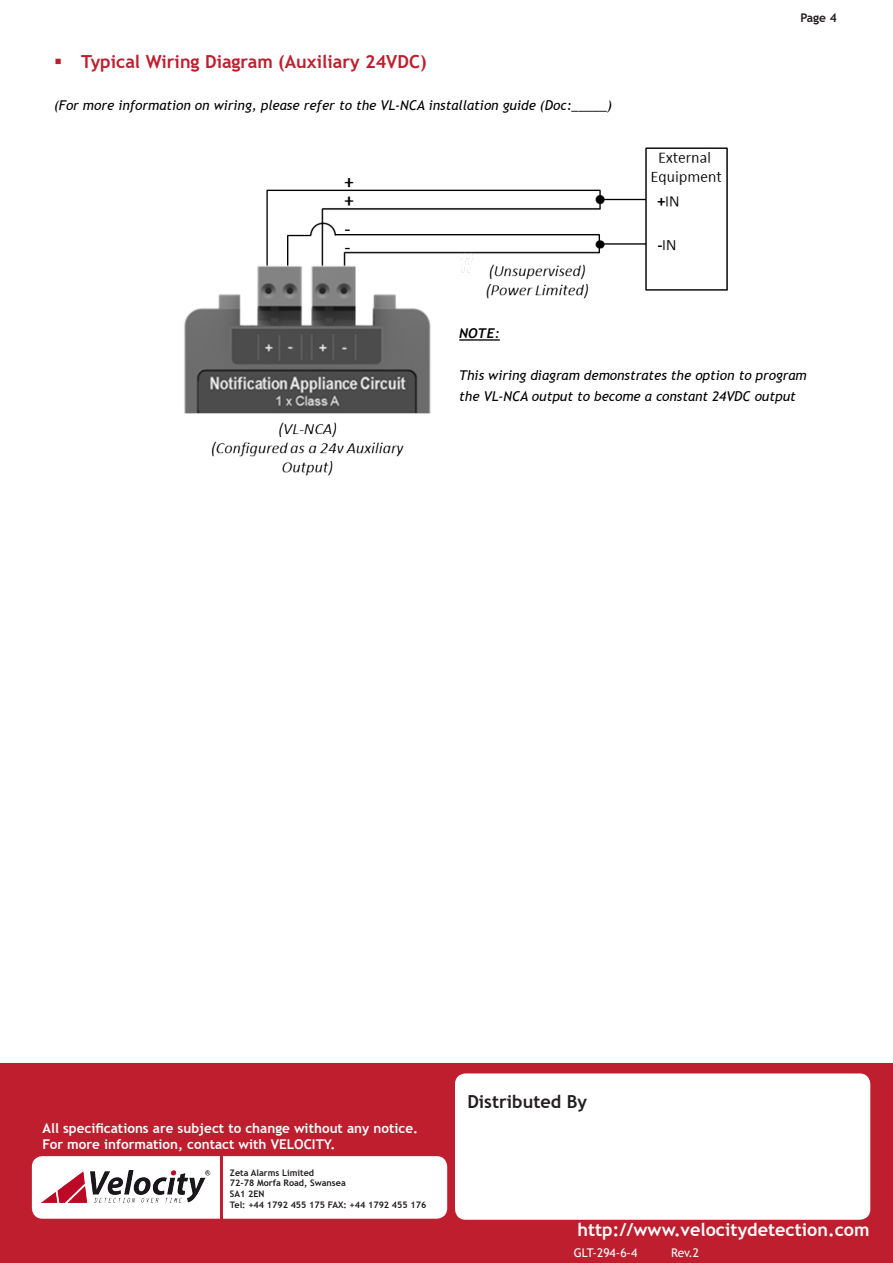
<style>
.page{position:relative;width:893px;height:1263px;background:#fff}
.page>*{position:absolute;margin:0;border:0;box-sizing:border-box;transform-origin:0 0}
.t1{font:700 18px "Trebuchet MS";color:#bf1e2e}
.t2{font:700 18px "Trebuchet MS";color:#fdfdfd}
.t3{font:700 18px "Trebuchet MS";color:#231f20}
.t4{font:italic 13.5px/21px "Trebuchet MS";color:#000}
.t5{font:700 13.5px/16.2px "Trebuchet MS";color:#fdfdfd}
.t6{font:italic 700 13.5px "Trebuchet";color:#000}
.t7{font:12px "Trebuchet MS";color:#fff}
.t8{font:12px "Trebuchet MS";color:#fdfdfd}
.t9{font:700 12px "Trebuchet MS";color:#231f20}
.t10{font:700 9px/10.8px "Trebuchet MS";color:#231f20}
</style>
<div class="page">
<div style="left:0;top:1063px;width:893px;height:200px;background:#bf1e2e"></div>
<div style="left:455px;top:1073px;width:415px;height:147px;background:#fff;border-radius:11px"></div>
<div style="left:32px;top:1156px;width:415px;height:63px;background:#fff;border-radius:11px"></div>
<img style="left:42px;top:1171px;width:168px;height:32px">
<hr style="left:220px;top:1155px;width:3px;height:67px;background:#bf1e2e">
<img style="left:184px;top:147px;width:544px;height:329px">
<p class="t1" style="left:81px;top:50px;width:347px">Typical Wiring Diagram (Auxiliary 24VDC)</p>
<p class="t4" style="left:54px;top:95px;width:559px">(For more information on wiring, please refer to the VL-NCA installation guide (Doc:_____)</p>
<p class="t9" style="left:800px;top:11px;width:38px">Page 4</p>
<p class="t6" style="left:459px;top:325px;width:42px">NOTE:</p>
<p class="t4" style="left:459px;top:365px;width:349px">This wiring diagram demonstrates the option to program the VL-NCA output to become a constant 24VDC output</p>
<p class="t5" style="left:43px;top:1120px;width:377px">All specifications are subject to change without any notice.<br>For more information, contact with VELOCITY.</p>
<p class="t10" style="left:230px;top:1167px;width:198px">Zeta Alarms Limited<br>72-78 Morfa Road, Swansea<br>SA1 2EN<br>Tel: +44 1792 455 175 FAX: +44 1792 455 176</p>
<p class="t3" style="left:467px;top:1091px;width:121px">Distributed By</p>
<p class="t2" style="left:577px;top:1218px;width:294px">http://www.velocitydetection.com</p>
<p class="t7" style="left:574px;top:1245px;width:65px">GLT-294-6-4</p>
<p class="t8" style="left:671px;top:1245px;width:29px">Rev.2</p>
</div>
